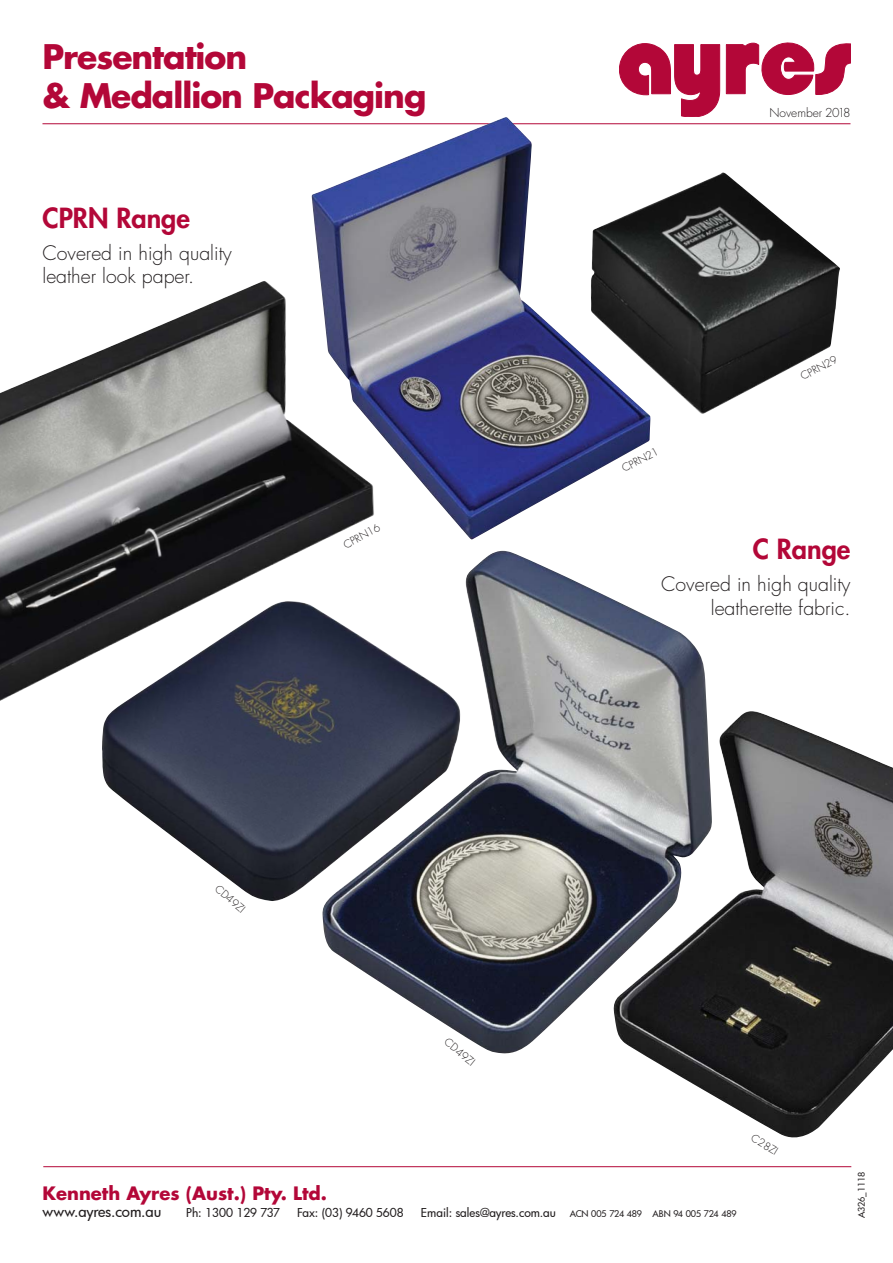
<style>
.page{position:relative;width:893px;height:1263px;background:#fff}
.page>*{position:absolute;margin:0;border:0;box-sizing:border-box;transform-origin:0 0}
.t1{font:700 33px/38.5px "Futura";letter-spacing:-.03em;color:#b30738}
.t2{font:800 27px "Futura";color:#b30738}
.t3{font:300 19.5px/23.4px "Futura";color:#231f20}
.t4{font:700 18px "Futura";color:#b30738}
.t5{font:500 15px "Futura";letter-spacing:-.005em;color:#231f20}
.t6{font:500 12px "Futura";letter-spacing:-.01em;color:#231f20}
.t7{font:300 12px "Futura";color:#231f20}
.t8{font:300 10.5px "Futura";color:#231f20}
.t9{font:500 9px "Futura";letter-spacing:-.01em;color:#231f20}
.s1{font-size:12px}
</style>
<div class="page">
<img style="left:650px;top:172px;width:190px;height:242px">
<hr style="left:43px;top:1166px;width:808px;height:1px;background:#b30738">
<svg style="left:619px;top:43px;width:101px;height:74px"></svg>
<svg style="left:726px;top:42px;width:124px;height:53px"></svg>
<hr style="left:42px;top:123px;width:808px;height:1px;background:#b30738">
<img style="left:311px;top:117px;width:339px;height:423px">
<img style="left:0;top:281px;width:374px;height:420px">
<img style="left:102px;top:601px;width:220px;height:300px">
<img style="left:322px;top:551px;width:385px;height:503px">
<img style="left:613px;top:711px;width:280px;height:427px">
<h1 class="t1" style="left:42px;top:40px;width:385px">Presentation<br>&amp; Medallion Packaging</h1>
<h2 class="t2" style="left:42px;top:205px;width:149px">CPRN Range</h2>
<p class="t3" style="left:42px;top:243px;width:191px">Covered in high quality leather look paper.</p>
<p class="t8" style="left:342px;top:541px;width:41px;rotate:-28deg">CPRN16</p>
<p class="t8" style="left:220px;top:883px;width:37px;rotate:41deg">CD49ZI</p>
<p class="t8" style="left:449px;top:1037px;width:37px;rotate:39deg">CD49ZI</p>
<p class="t7" style="left:769px;top:107px;width:83px">November 2018</p>
<p class="t8" style="left:620px;top:465px;width:41px;rotate:-28deg">CPRN21</p>
<p class="t8" style="left:799px;top:373px;width:41px;rotate:-28deg">CPRN29</p>
<h2 class="t2" style="left:753px;top:537px;width:99px">C Range</h2>
<p class="t3" style="left:661px;top:574px;width:191px;text-align:right">Covered in high quality leatherette fabric.</p>
<p class="t8" style="left:755px;top:1133px;width:30px;rotate:31deg">C28ZI</p>
<p class="t4" style="left:42px;top:1185px;width:286px">Kenneth Ayres (Aust.) Pty. Ltd.</p>
<p class="t5" style="left:42px;top:1202px;width:120px">www.ayres.com.au</p>
<p class="t6" style="left:186px;top:1205px;width:95px">Ph: 1300 129 737</p>
<p class="t6" style="left:297px;top:1205px;width:108px">Fax: (03) 9460 5608</p>
<p class="t9" style="left:421px;top:1208px;width:317px"><span class="s1">Email: sales@ayres.com.au</span> ACN 005 724 489 ABN 94 005 724 489</p>
<p class="t9" style="left:855px;top:1218px;width:48px;rotate:-90deg">A326_1118</p>
</div>
